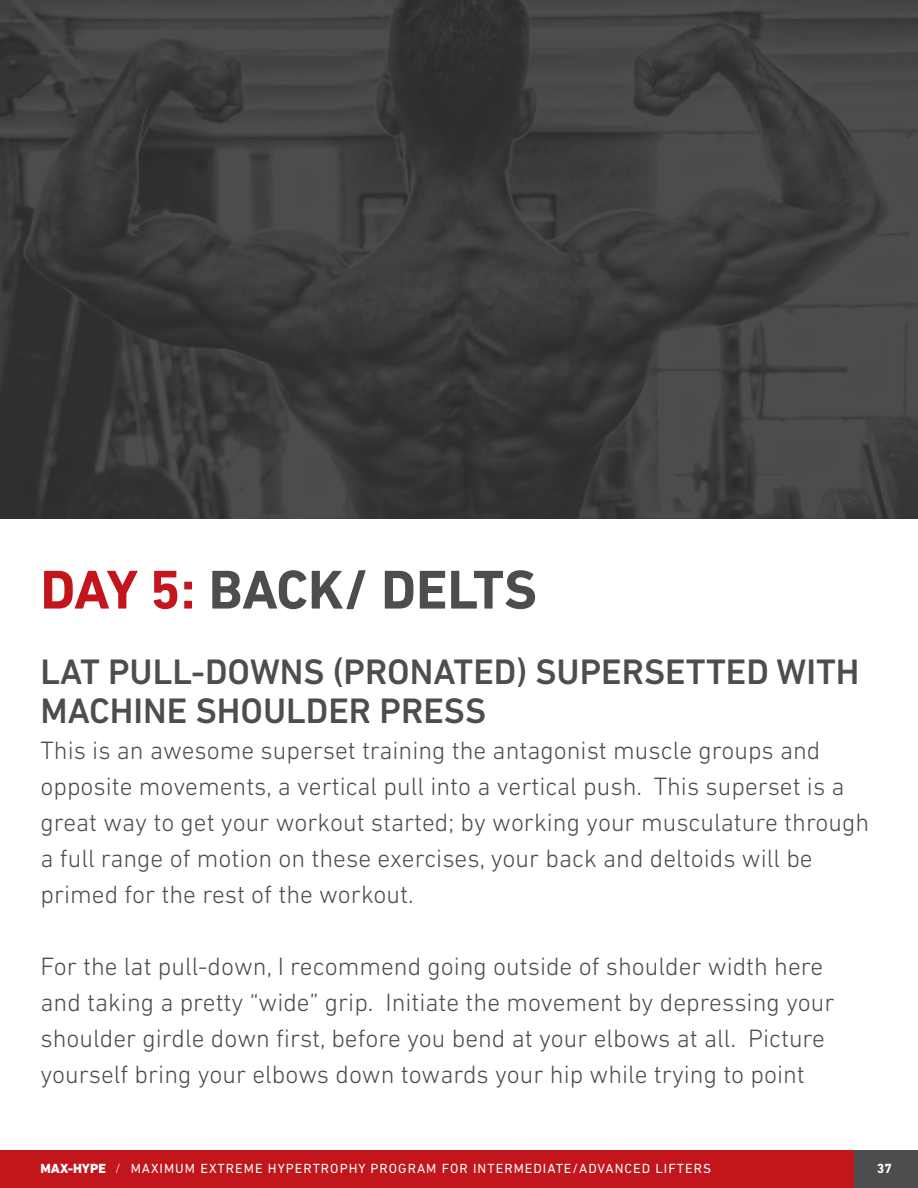
<style>
.page{position:relative;width:918px;height:1188px;background:#fff}
.page>*{position:absolute;margin:0;border:0;box-sizing:border-box;transform-origin:0 0}
.t1{font:700 55.5px "DIN Next LT Pro";letter-spacing:-.01em;color:#4d4d4f}
.t2{font:500 36px/39px "DIN Next LT Pro";color:#4d4d4f}
.t3{font:300 25.5px/36px "DIN Next LT Pro";color:#4d4d4f}
.t4{font:13.5px "DIN Next LT Pro";letter-spacing:.075em;color:#fff}
.t5{font:700 13.5px "DIN Next LT Pro";color:#fff}
.s1{color:#c2151c}
.s2{font-weight:800}
.s3{font-weight:300}
</style>
<div class="page">
<div style="left:853px;top:1150px;width:65px;height:38px;background:#4d4d4f"></div>
<div style="left:0;top:1150px;width:853px;height:38px;background:#c2151c"></div>
<img style="left:0;top:0;width:918px;height:519px">
<h1 class="t1" style="left:40px;top:557px;width:498px"><span class="s1">DAY 5:</span> BACK/ DELTS</h1>
<h2 class="t2" style="left:40px;top:652px;width:821px">LAT PULL-DOWNS (PRONATED) SUPERSETTED WITH<br>MACHINE SHOULDER PRESS</h2>
<p class="t3" style="left:40px;top:732px;width:830px">This is an awesome superset training the antagonist muscle groups and opposite movements, a vertical pull into a vertical push. This superset is a great way to get your workout started; by working your musculature through a full range of motion on these exercises, your back and deltoids will be primed for the rest of the workout.</p>
<p class="t3" style="left:40px;top:948px;width:796px">For the lat pull-down, I recommend going outside of shoulder width here and taking a pretty “wide” grip. Initiate the movement by depressing your shoulder girdle down first, before you bend at your elbows at all. Picture yourself bring your elbows down towards your hip while trying to point</p>
<p class="t4" style="left:40px;top:1161px;width:672px"><span class="s2">MAX-HYPE</span> <span class="s3">/</span> MAXIMUM EXTREME HYPERTROPHY PROGRAM FOR INTERMEDIATE/ADVANCED LIFTERS</p>
<p class="t5" style="left:877px;top:1161px;width:17px">37</p>
</div>
